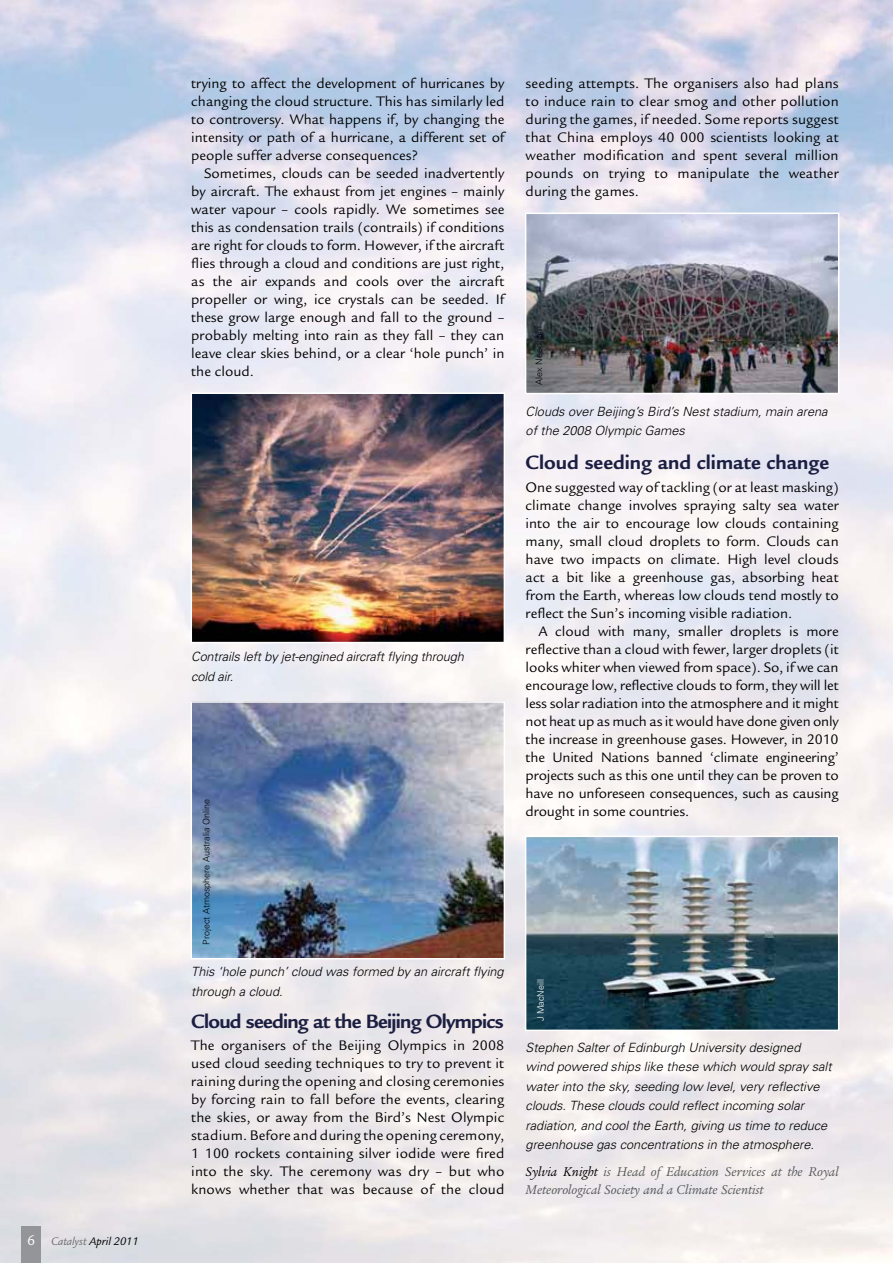
<style>
.page{position:relative;width:893px;height:1263px;background:#fff}
.page>*{position:absolute;margin:0;border:0;box-sizing:border-box;transform-origin:0 0}
.t1{font:700 21px "Legacy Sans";letter-spacing:-.035em;color:#1b1e41}
.t2{font:700 21px "Legacy Sans";color:#1b1e41}
.t3{font:15px/18px "Legacy Sans";color:#000;text-align:justify}
.t4{font:italic 13.95px/18px "Legacy Ser ITC";color:#58595b}
.t5{font:italic 300 12.75px/19.5px "Univers";color:#000}
.t6{font:italic 12px "Legacy Sans";color:#000}
.t7{font:300 9px "Univers";color:#000}
.t8{font:300 9px "Univers";color:#fff}
.s1{font-style:normal;font-size:15px;color:#fff}
.s2{color:#6d6e71}
.s3{color:#000}
</style>
<div class="page">
<div style="left:21px;top:1226px;width:20px;height:37px;background:#939598"></div>
<img style="left:194px;top:704px;width:308px;height:253px">
<div style="left:191px;top:701px;width:314px;height:259px;border:2px solid #fff"></div>
<img style="left:528px;top:216px;width:308px;height:175px">
<div style="left:525px;top:213px;width:314px;height:181px;border:2px solid #fff"></div>
<img style="left:528px;top:839px;width:308px;height:189px">
<div style="left:525px;top:836px;width:314px;height:195px;border:2px solid #fff"></div>
<img style="left:194px;top:395px;width:308px;height:245px">
<div style="left:191px;top:392px;width:314px;height:251px;border:2px solid #fff"></div>
<p class="t6" style="left:27px;top:1236px;width:113px"><span class="s1">6</span> <span class="s2">Catalyst</span> April 2011</p>
<p class="t3" style="left:191px;top:75px;width:315px">trying to affect the development of hurricanes by changing the cloud structure. This has similarly led to controversy. What happens if, by changing the intensity or path of a hurricane, a different set of people suffer adverse consequences?</p>
<p class="t3" style="left:191px;top:165px;width:315px;text-indent:13px">Sometimes, clouds can be seeded inadvertently by aircraft. The exhaust from jet engines – mainly water vapour – cools rapidly. We sometimes see this as condensation trails (contrails) if conditions are right for clouds to form. However, if the aircraft flies through a cloud and conditions are just right, as the air expands and cools over the aircraft propeller or wing, ice crystals can be seeded. If these grow large enough and fall to the ground – probably melting into rain as they fall – they can leave clear skies behind, or a clear ‘hole punch’ in the cloud.</p>
<p class="t5" style="left:191px;top:648px;width:274px">Contrails left by jet-engined aircraft flying through cold air.</p>
<p class="t7" style="left:203px;top:945px;width:147px;rotate:-90deg">Project Atmosphere Australia Online</p>
<p class="t5" style="left:191px;top:963px;width:314px">This ‘hole punch’ cloud was formed by an aircraft flying through a cloud.</p>
<h1 class="t1" style="left:191px;top:1013px;width:314px">Cloud seeding at the Beijing Olympics</h1>
<p class="t3" style="left:191px;top:1038px;width:315px">The organisers of the Beijing Olympics in 2008 used cloud seeding techniques to try to prevent it raining during the opening and closing ceremonies by forcing rain to fall before the events, clearing the skies, or away from the Bird’s Nest Olympic stadium. Before and during the opening ceremony, 1 100 rockets containing silver iodide were fired into the sky. The ceremony was dry – but who knows whether that was because of the cloud</p>
<p class="t3" style="left:526px;top:75px;width:315px">seeding attempts. The organisers also had plans to induce rain to clear smog and other pollution during the games, if needed. Some reports suggest that China employs 40 000 scientists looking at weather modification and spent several million pounds on trying to manipulate the weather during the games.</p>
<p class="t7" style="left:536px;top:385px;width:60px;rotate:-90deg">Alex Needham</p>
<p class="t5" style="left:526px;top:402px;width:303px">Clouds over Beijing’s Bird’s Nest stadium, main arena of the 2008 Olympic Games</p>
<h1 class="t2" style="left:526px;top:455px;width:305px">Cloud seeding and climate change</h1>
<p class="t3" style="left:526px;top:480px;width:315px">One suggested way of tackling (or at least masking) climate change involves spraying salty sea water into the air to encourage low clouds containing many, small cloud droplets to form. Clouds can have two impacts on climate. High level clouds act a bit like a greenhouse gas, absorbing heat from the Earth, whereas low clouds tend mostly to reflect the Sun’s incoming visible radiation.</p>
<p class="t3" style="left:526px;top:623px;width:315px;text-indent:13px">A cloud with many, smaller droplets is more reflective than a cloud with fewer, larger droplets (it looks whiter when viewed from space). So, if we can encourage low, reflective clouds to form, they will let less solar radiation into the atmosphere and it might not heat up as much as it would have done given only the increase in greenhouse gases. However, in 2010 the United Nations banned ‘climate engineering’ projects such as this one until they can be proven to have no unforeseen consequences, such as causing drought in some countries.</p>
<p class="t8" style="left:537px;top:1021px;width:43px;rotate:-90deg">J MacNeill</p>
<p class="t5" style="left:526px;top:1039px;width:307px">Stephen Salter of Edinburgh University designed<br>wind powered ships like these which would spray salt water into the sky, seeding low level, very reflective clouds. These clouds could reflect incoming solar radiation, and cool the Earth, giving us time to reduce greenhouse gas concentrations in the atmosphere.</p>
<p class="t4" style="left:526px;top:1164px;width:315px"><span class="s3">Sylvia Knight</span> is Head of Education Services at the Royal<br>Meteorological Society and a Climate Scientist</p>
</div>
